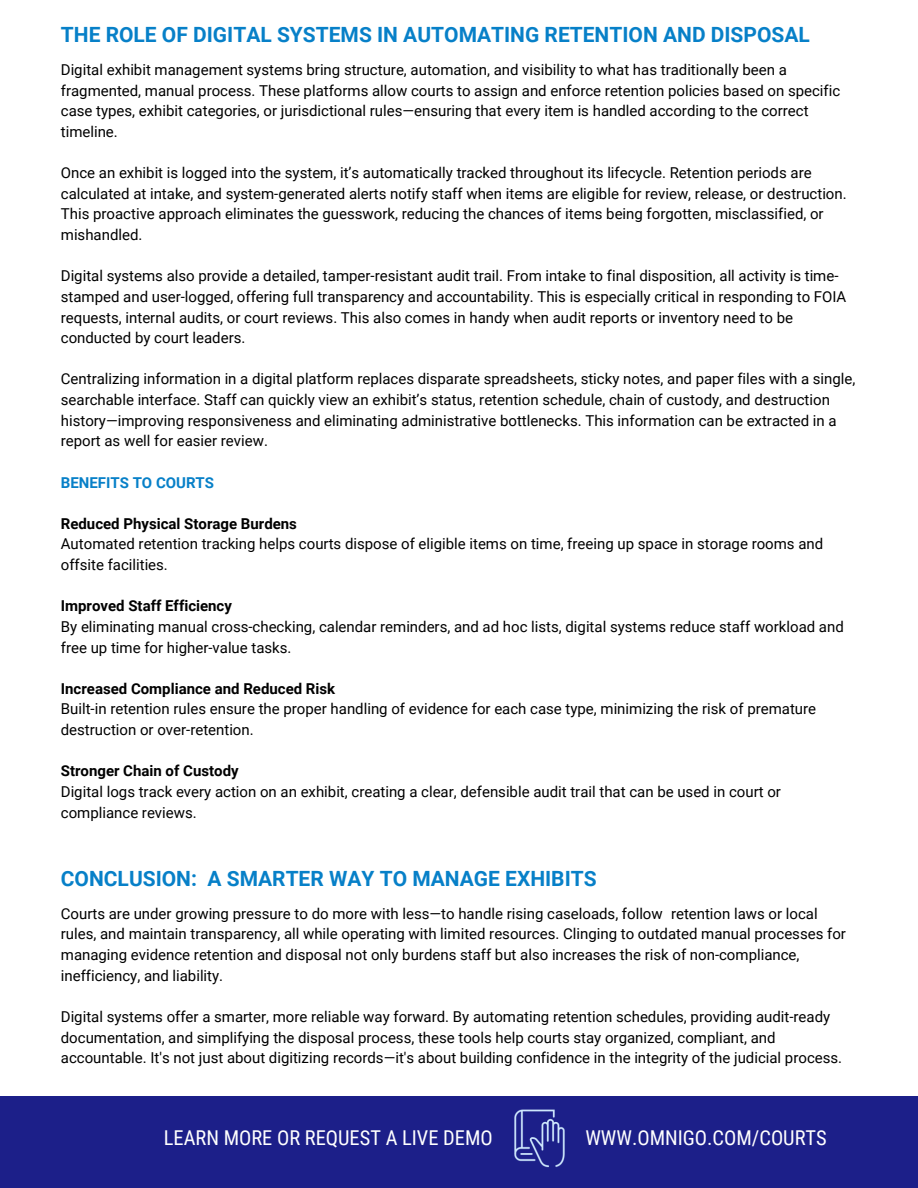
<style>
.page{position:relative;width:918px;height:1188px;background:#fff}
.page>*{position:absolute;margin:0;border:0;box-sizing:border-box;transform-origin:0 0}
.t1{font:700 21px "Roboto";color:#0780c8}
.t2{font:20.4px "Roboto Condensed";color:#fff}
.t3{font:15px/20.7px "Roboto";color:#000}
.t4{font:700 15px "Roboto";color:#000}
.t5{font:700 15px "Roboto";color:#0780c8}
</style>
<div class="page">
<div style="left:0;top:1096px;width:918px;height:92px;background:#1c1f89"></div>
<img style="left:514px;top:1109px;width:51px;height:59px">
<p class="t1" style="left:61px;top:22px;width:751px">THE ROLE OF DIGITAL SYSTEMS IN AUTOMATING RETENTION AND DISPOSAL</p>
<p class="t3" style="left:61px;top:60px;width:781px">Digital exhibit management systems bring structure, automation, and visibility to what has traditionally been a fragmented, manual process. These platforms allow courts to assign and enforce retention policies based on specific case types, exhibit categories, or jurisdictional rules—ensuring that every item is handled according to the correct timeline.</p>
<p class="t3" style="left:61px;top:163px;width:787px">Once an exhibit is logged into the system, it’s automatically tracked throughout its lifecycle. Retention periods are calculated at intake, and system-generated alerts notify staff when items are eligible for review, release, or destruction.<br>This proactive approach eliminates the guesswork, reducing the chances of items being forgotten, misclassified, or mishandled.</p>
<h3 class="t3" style="left:61px;top:266px;width:787px">Digital systems also provide a detailed, tamper-resistant audit trail. From intake to final disposition, all activity is time&shy;stamped and user-logged, offering full transparency and accountability. This is especially critical in responding to FOIA requests, internal audits, or court reviews. This also comes in handy when audit reports or inventory need to be conducted by court leaders.</h3>
<p class="t3" style="left:61px;top:369px;width:796px">Centralizing information in a digital platform replaces disparate spreadsheets, sticky notes, and paper files with a single, searchable interface. Staff can quickly view an exhibit’s status, retention schedule, chain of custody, and destruction history—improving responsiveness and eliminating administrative bottlenecks. This information can be extracted in a report as well for easier review.</p>
<p class="t5" style="left:61px;top:474px;width:155px">BENEFITS TO COURTS</p>
<p class="t4" style="left:61px;top:515px;width:238px">Reduced Physical Storage Burdens</p>
<p class="t3" style="left:61px;top:534px;width:764px">Automated retention tracking helps courts dispose of eligible items on time, freeing up space in storage rooms and offsite facilities.</p>
<p class="t4" style="left:61px;top:597px;width:173px">Improved Staff Efficiency</p>
<p class="t3" style="left:61px;top:616px;width:784px">By eliminating manual cross-checking, calendar reminders, and ad hoc lists, digital systems reduce staff workload and free up time for higher-value tasks.</p>
<p class="t4" style="left:61px;top:680px;width:276px">Increased Compliance and Reduced Risk</p>
<p class="t3" style="left:61px;top:699px;width:757px">Built-in retention rules ensure the proper handling of evidence for each case type, minimizing the risk of premature destruction or over-retention.</p>
<h1 class="t4" style="left:61px;top:762px;width:179px">Stronger Chain of Custody</h1>
<p class="t3" style="left:61px;top:781px;width:722px">Digital logs track every action on an exhibit, creating a clear, defensible audit trail that can be used in court or compliance reviews.</p>
<p class="t1" style="left:61px;top:866px;width:537px">CONCLUSION: A SMARTER WAY TO MANAGE EXHIBITS</p>
<h2 class="t3" style="left:61px;top:903px;width:787px">Courts are under growing pressure to do more with less—to handle rising caseloads, follow retention laws or local rules, and maintain transparency, all while operating with limited resources. Clinging to outdated manual processes for managing evidence retention and disposal not only burdens staff but also increases the risk of non-compliance, inefficiency, and liability.</h2>
<p class="t3" style="left:61px;top:1006px;width:783px">Digital systems offer a smarter, more reliable way forward. By automating retention schedules, providing audit-ready documentation, and simplifying the disposal process, these tools help courts stay organized, compliant, and accountable. It's not just about digitizing records—it's about building confidence in the integrity of the judicial process.</p>
<h1 class="t2" style="left:164px;top:1126px;width:330px">LEARN MORE OR REQUEST A LIVE DEMO</h1>
<p class="t2" style="left:585px;top:1126px;width:243px">WWW.OMNIGO.COM/COURTS</p>
</div>
